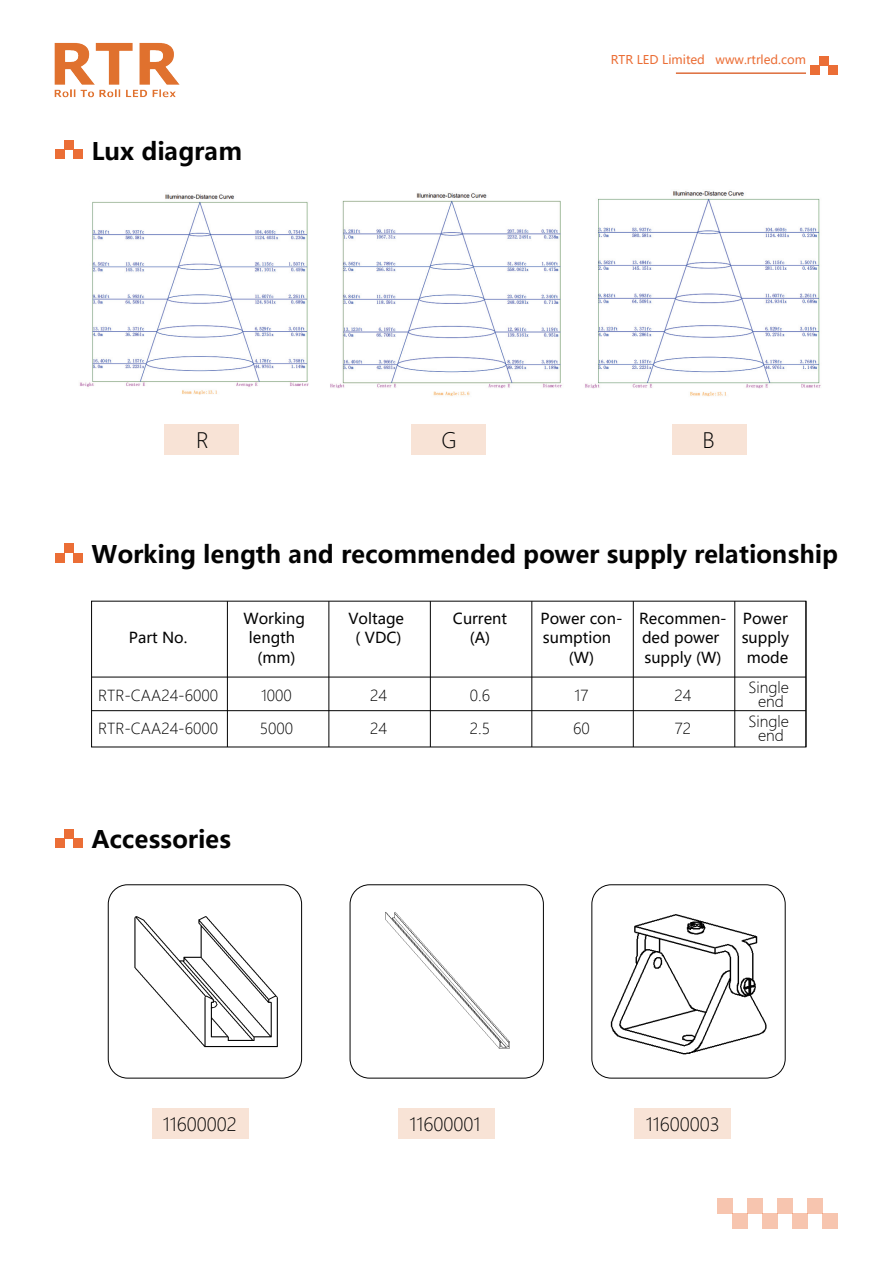
<style>
.page{position:relative;width:893px;height:1263px;background:#fff}
.page>*{position:absolute;margin:0;border:0;box-sizing:border-box;transform-origin:0 0}
.t1{font:700 24px "Microsoft Ya Hei UI";color:#030303}
.t2{font:21px "Microsoft Ya Hei UI Light";color:#030303}
.t3{font:18px "Microsoft Ya Hei UI Light";color:#030303}
.t4{font:15px/19.5px "Microsoft Ya Hei UI";color:#030303;text-align:center}
.t5{font:15px/32.8px "Microsoft Ya Hei UI Light";color:#030303}
.t6{font:12px "Microsoft Ya Hei UI";color:#eb6e36}
</style>
<div class="page">
<div style="left:793px;top:1214px;width:15px;height:15px;background:#f7c5af"></div>
<div style="left:808px;top:1199px;width:15px;height:15px;background:#f7c5af"></div>
<div style="left:778px;top:1199px;width:15px;height:15px;background:#f7c5af"></div>
<div style="left:823px;top:1214px;width:15px;height:15px;background:#f7c5af"></div>
<div style="left:733px;top:1214px;width:15px;height:15px;background:#f7c5af"></div>
<div style="left:748px;top:1199px;width:15px;height:15px;background:#f7c5af"></div>
<div style="left:718px;top:1199px;width:15px;height:15px;background:#f7c5af"></div>
<div style="left:763px;top:1214px;width:15px;height:15px;background:#f7c5af"></div>
<img style="left:54px;top:42px;width:126px;height:56px">
<hr style="left:676px;top:72px;width:130px;height:2px;background:#dd6b38">
<div style="left:811px;top:65px;width:9px;height:9px;background:#eb6e36"></div>
<div style="left:820px;top:56px;width:9px;height:9px;background:#eb6e36"></div>
<div style="left:829px;top:65px;width:9px;height:9px;background:#eb6e36"></div>
<div style="left:56px;top:150px;width:9px;height:9px;background:#eb6e36"></div>
<div style="left:65px;top:141px;width:9px;height:9px;background:#eb6e36"></div>
<div style="left:74px;top:150px;width:9px;height:9px;background:#eb6e36"></div>
<div style="left:56px;top:553px;width:9px;height:9px;background:#eb6e36"></div>
<div style="left:65px;top:544px;width:9px;height:9px;background:#eb6e36"></div>
<div style="left:74px;top:553px;width:9px;height:9px;background:#eb6e36"></div>
<div style="left:56px;top:838px;width:9px;height:9px;background:#eb6e36"></div>
<div style="left:65px;top:829px;width:9px;height:9px;background:#eb6e36"></div>
<div style="left:74px;top:838px;width:9px;height:9px;background:#eb6e36"></div>
<div style="left:165px;top:425px;width:74px;height:30px;background:#f8e3d6"></div>
<div style="left:152px;top:1108px;width:97px;height:30px;background:#f8e3d6"></div>
<div style="left:398px;top:1108px;width:97px;height:30px;background:#f8e3d6"></div>
<div style="left:635px;top:1108px;width:96px;height:30px;background:#f8e3d6"></div>
<div style="left:411px;top:425px;width:75px;height:30px;background:#f8e3d6"></div>
<div style="left:672px;top:425px;width:75px;height:30px;background:#f8e3d6"></div>
<img style="left:79px;top:194px;width:230px;height:201px">
<img style="left:330px;top:193px;width:232px;height:203px">
<img style="left:585px;top:191px;width:236px;height:206px">
<hr style="left:92px;top:710px;width:714px;height:1px;background:#030303">
<hr style="left:92px;top:677px;width:714px;height:1px;background:#030303">
<hr style="left:734px;top:601px;width:1px;height:146px;background:#030303">
<hr style="left:806px;top:601px;width:1px;height:146px;background:#030303">
<hr style="left:633px;top:601px;width:1px;height:146px;background:#030303">
<hr style="left:532px;top:601px;width:1px;height:146px;background:#030303">
<hr style="left:430px;top:601px;width:1px;height:146px;background:#030303">
<hr style="left:329px;top:601px;width:1px;height:146px;background:#030303">
<hr style="left:227px;top:601px;width:1px;height:146px;background:#030303">
<img style="left:134px;top:916px;width:144px;height:132px">
<img style="left:385px;top:912px;width:125px;height:137px">
<img style="left:610px;top:914px;width:157px;height:141px">
<div style="left:108px;top:884px;width:194px;height:194px;border:1px solid #030303;border-radius:19px"></div>
<div style="left:350px;top:884px;width:194px;height:194px;border:1px solid #030303;border-radius:19px"></div>
<div style="left:592px;top:884px;width:193px;height:194px;border:1px solid #030303;border-radius:19px"></div>
<h1 class="t1" style="left:92px;top:140px;width:152px">Lux diagram</h1>
<p class="t6" style="left:611px;top:55px;width:197px">RTR LED Limited www.rtrled.com</p>
<h2 class="t2" style="left:196px;top:431px;width:14px">R</h2>
<h2 class="t2" style="left:442px;top:431px;width:17px">G</h2>
<h2 class="t2" style="left:702px;top:431px;width:14px">B</h2>
<h1 class="t1" style="left:92px;top:543px;width:748px">Working length and recommended power supply relationship</h1>
<p class="t4" style="left:129px;top:630px;width:60px">Part No.</p>
<p class="t4" style="left:243px;top:608px;width:63px">Working length (mm)</p>
<p class="t4" style="left:348px;top:608px;width:57px">Voltage ( VDC)</p>
<p class="t4" style="left:453px;top:608px;width:56px">Current (A)</p>
<p class="t4" style="left:540px;top:610px;width:84px">Power con&shy;sumption (W)</p>
<p class="t4" style="left:639px;top:610px;width:89px;text-align:left">Recommen&shy;ded power supply (W)</p>
<p class="t4" style="left:742px;top:610px;width:49px">Power supply mode</p>
<p class="t5" style="left:98px;top:679px;width:121px">RTR-CAA24-6000<br>RTR-CAA24-6000</p>
<p class="t5" style="left:260px;top:679px;width:35px">1000<br>5000</p>
<p class="t5" style="left:370px;top:681px;width:18px">24<br>24</p>
<p class="t5" style="left:470px;top:679px;width:22px">0.6<br>2.5</p>
<p class="t5" style="left:573px;top:681px;width:18px">17<br>60</p>
<p class="t5" style="left:674px;top:681px;width:18px">24<br>72</p>
<p class="t5" style="left:748px;top:681px;width:42px;line-height:14.2px;text-align:center">Single end</p>
<p class="t5" style="left:748px;top:716px;width:42px;line-height:14.2px;text-align:center">Single end</p>
<h1 class="t1" style="left:92px;top:828px;width:141px">Accessories</h1>
<p class="t3" style="left:163px;top:1113px;width:75px">11600002</p>
<p class="t3" style="left:410px;top:1113px;width:72px">11600001</p>
<p class="t3" style="left:646px;top:1113px;width:75px">11600003</p>
</div>
